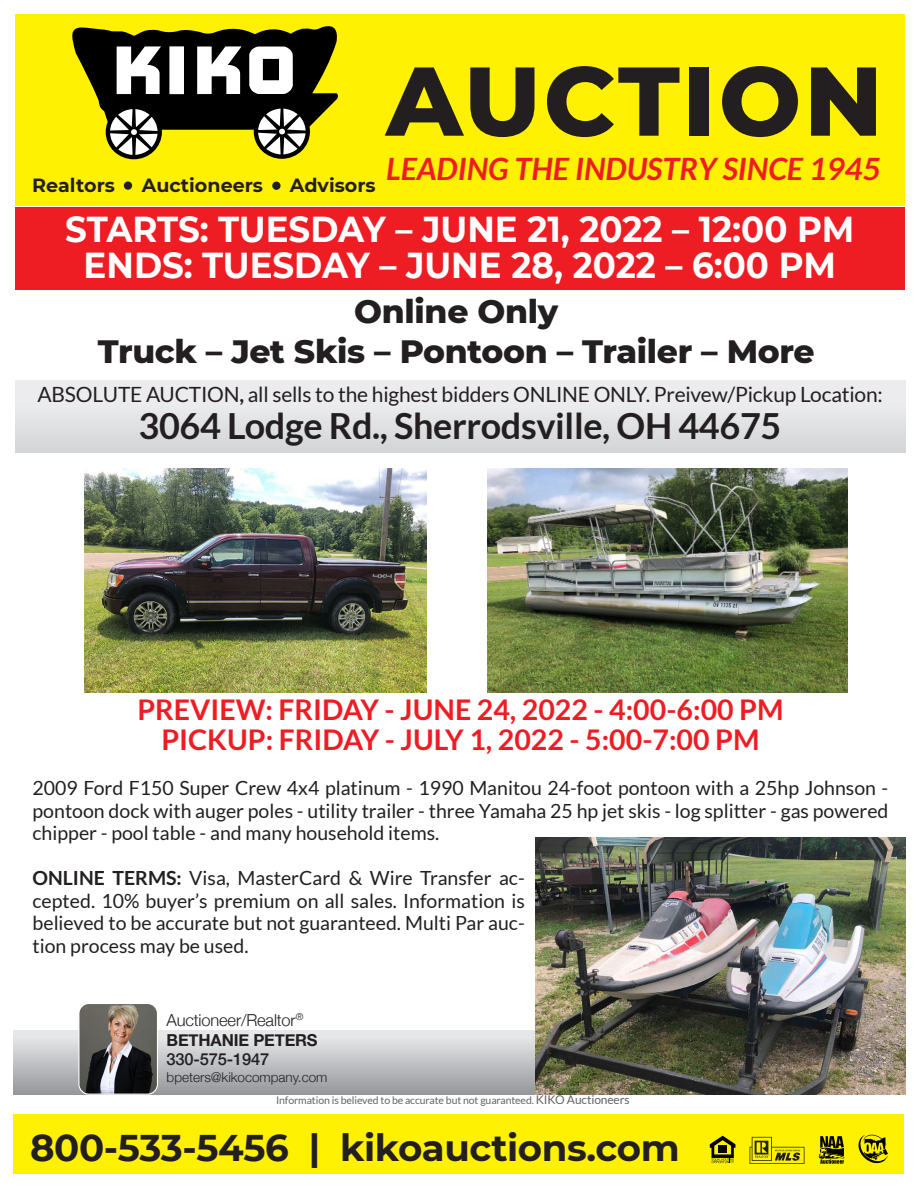
<style>
.page{position:relative;width:918px;height:1188px;background:#fff}
.page>*{position:absolute;margin:0;border:0;box-sizing:border-box;transform-origin:0 0}
.t1{font:800 97.5px "Montserrat";letter-spacing:.03em;color:#231f20}
.t2{font:700 37.2px "Montserrat";letter-spacing:-.01em;color:#231f20}
.t3{font:700 36px "Montserrat";color:#fff;scale:.95 1}
.t4{font:700 36px "Lato";letter-spacing:-.01em;color:#231f20}
.t5{font:800 33px "Montserrat";letter-spacing:-.01em;color:#231f20}
.t6{font:italic 700 30.9px "Lato";color:#ee1d23}
.t7{font:700 28.5px "Lato";color:#ee1d23}
.t8{font:21px "Lato";letter-spacing:-.01em;color:#231f20}
.t9{font:19.5px/22.5px "Lato";color:#231f20;text-align:justify}
.t10{font:700 19.05px "Montserrat";color:#231f20}
.t11{font:300 16.5px "Helvetica Neue";letter-spacing:-.01em;color:#231f20}
.t12{font:700 16.5px "Helvetica Neue";letter-spacing:-.01em;color:#231f20}
.t13{font:500 16.5px "Helvetica Neue";letter-spacing:-.01em;color:#231f20}
.t14{font:300 13.5px "Helvetica Neue";color:#231f20}
.t15{font:10.5px "Lato";letter-spacing:-.01em;color:#636366}
.s1{font-weight:700}
.s2{font-size:12px}
</style>
<div class="page">
<div style="left:14px;top:1030px;width:890px;height:65px;background:linear-gradient(to bottom,#eeeff0,#95979a)"></div>
<img style="left:79px;top:1005px;width:78px;height:89px">
<div style="left:78px;top:1003px;width:80px;height:92px;border:1px solid #fff;border-radius:10px"></div>
<div style="left:15px;top:380px;width:891px;height:73px;background:linear-gradient(to bottom,#f2f2f3,#d5d6d8)"></div>
<div style="left:15px;top:208px;width:889px;height:82px;background:#ee1d23"></div>
<div style="left:14px;top:1114px;width:890px;height:60px;background:#fff101"></div>
<svg style="left:710px;top:1136px;width:25px;height:27px"></svg>
<svg style="left:750px;top:1137px;width:54px;height:27px"></svg>
<svg style="left:818px;top:1136px;width:26px;height:28px"></svg>
<svg style="left:859px;top:1135px;width:29px;height:29px"></svg>
<img style="left:85px;top:468px;width:342px;height:225px">
<img style="left:488px;top:468px;width:360px;height:225px">
<img style="left:535px;top:837px;width:371px;height:258px">
<div style="left:15px;top:14px;width:889px;height:192px;background:#fff101"></div>
<svg style="left:72px;top:26px;width:266px;height:133px"></svg>
<div style="left:124px;top:181px;width:8px;height:9px;background:#231f20;border-radius:50%"></div>
<div style="left:272px;top:182px;width:9px;height:8px;background:#231f20;border-radius:50%"></div>
<p class="t10" style="left:32px;top:171px;width:84px">Realtors</p>
<p class="t10" style="left:142px;top:171px;width:123px">Auctioneers</p>
<p class="t10" style="left:290px;top:171px;width:87px">Advisors</p>
<p class="t1" style="left:386px;top:30px;width:498px">AUCTION</p>
<p class="t6" style="left:386px;top:151px;width:496px">LEADING THE INDUSTRY SINCE 1945</p>
<p class="t3" style="left:65px;top:204px;width:832px">STARTS: TUESDAY – JUNE 21, 2022 – 12:00 PM</p>
<p class="t3" style="left:84px;top:240px;width:793px">ENDS: TUESDAY – JUNE 28, 2022 – 6:00 PM</p>
<p class="t5" style="left:354px;top:288px;width:205px">Online Only</p>
<p class="t5" style="left:98px;top:327px;width:718px">Truck – Jet Skis – Pontoon – Trailer – More</p>
<p class="t8" style="left:37px;top:382px;width:847px">ABSOLUTE AUCTION<span class="s1">,</span> all sells to the highest bidders ONLINE ONLY. Preivew/Pickup Location:</p>
<p class="t4" style="left:139px;top:405px;width:644px">3064 Lodge Rd., Sherrodsville, OH 44675</p>
<p class="t7" style="left:137px;top:693px;width:648px">PREVIEW: FRIDAY - JUNE 24, 2022 - 4:00-6:00 PM</p>
<p class="t7" style="left:161px;top:723px;width:600px">PICKUP: FRIDAY - JULY 1, 2022 - 5:00-7:00 PM</p>
<p class="t9" style="left:33px;top:777px;width:858px">2009 Ford F150 Super Crew 4x4 platinum - 1990 Manitou 24-foot pontoon with a 25hp Johnson - pontoon dock with auger poles - utility trailer - three Yamaha 25 hp jet skis - log splitter - gas powered chipper - pool table - and many household items.</p>
<p class="t9" style="left:33px;top:867px;width:494px"><span class="s1">ONLINE TERMS:</span> Visa, MasterCard &amp; Wire Transfer ac&shy;cepted. 10% buyer’s premium on all sales. Information is believed to be accurate but not guaranteed. Multi Par auc&shy;tion process may be used.</p>
<p class="t11" style="left:167px;top:1007px;width:138px">Auctioneer/Realtor<sup>®</sup></p>
<p class="t12" style="left:167px;top:1027px;width:153px">BETHANIE PETERS</p>
<p class="t13" style="left:167px;top:1046px;width:104px">330-575-1947</p>
<p class="t14" style="left:167px;top:1066px;width:162px">bpeters@kikocompany.com</p>
<p class="t15" style="left:276px;top:1095px;width:355px">Information is believed to be accurate but not guaranteed. <span class="s2">KIKO Auctioneers</span></p>
<p class="t2" style="left:30px;top:1121px;width:651px">800-533-5456 | kikoauctions.com</p>
</div>
